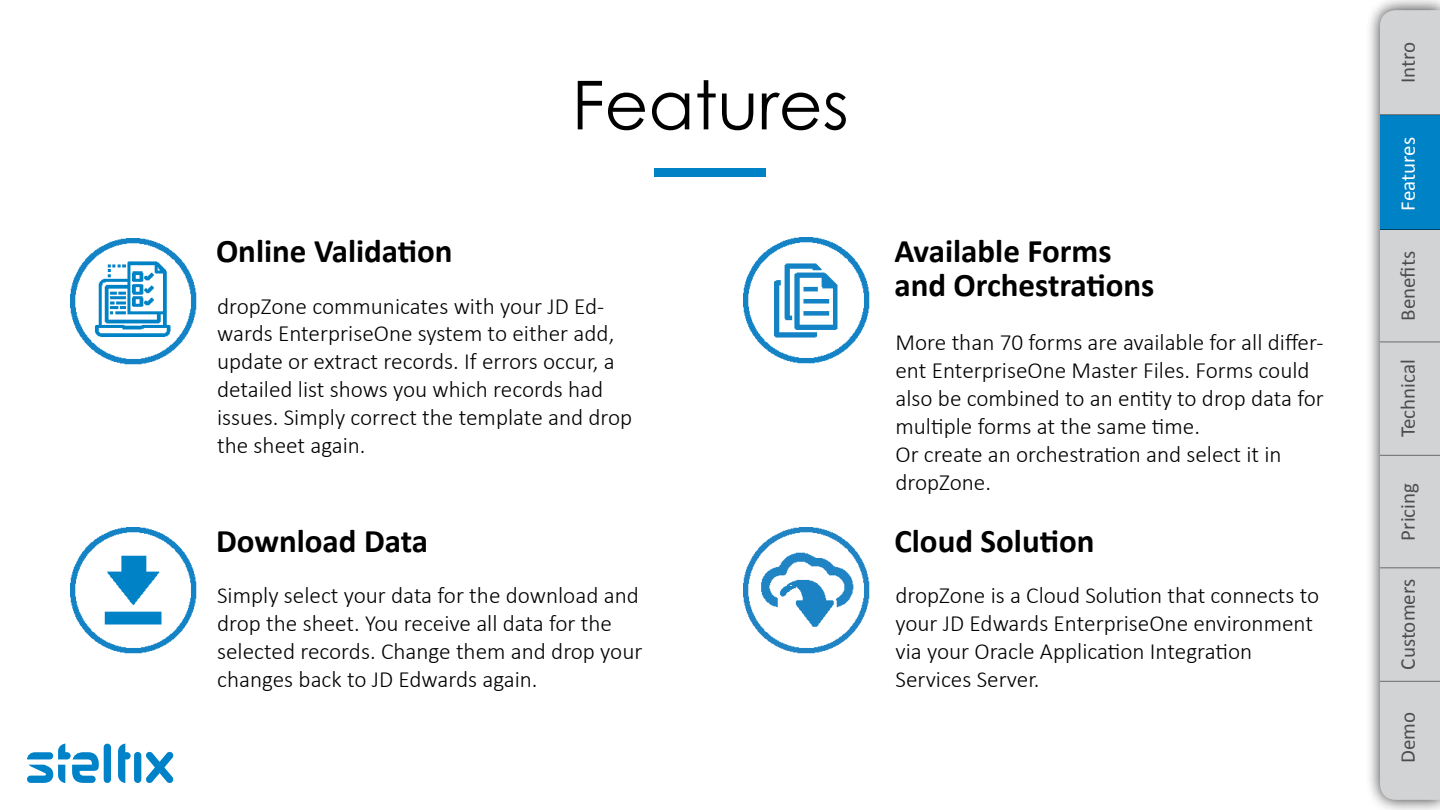
<style>
.page{position:relative;width:1440px;height:810px;background:#fff}
.page>*{position:absolute;margin:0;border:0;box-sizing:border-box;transform-origin:0 0}
.t1{font:67.5px "Century Gothic";color:#000}
.t2{font:700 33px/33.8px "Calibri";color:#000}
.t3{font:300 23.25px/27.9px "Calibri";color:#000}
.t4{font:21px "Calibri";color:#4d4d4f}
.t5{font:21px "Calibri";color:#fff}
</style>
<div class="page">
<div style="left:1365px;top:0;width:75px;height:810px;background:#000;opacity:.8"></div>
<div style="left:1380px;top:10px;width:60px;height:790px;background:#d1d3d4"></div>
<div style="left:655px;top:168px;width:111px;height:9px;background:#0082c6"></div>
<img style="left:70px;top:239px;width:126px;height:126px">
<img style="left:743px;top:238px;width:126px;height:126px">
<img style="left:70px;top:527px;width:126px;height:126px">
<img style="left:743px;top:527px;width:126px;height:126px">
<div style="left:1380px;top:115px;width:60px;height:114px;background:#0082c6"></div>
<hr style="left:1380px;top:229px;width:60px;height:1px;background:#000">
<hr style="left:1380px;top:114px;width:60px;height:1px;background:#000">
<hr style="left:1380px;top:342px;width:60px;height:1px;background:#000">
<hr style="left:1380px;top:455px;width:60px;height:1px;background:#000">
<hr style="left:1380px;top:567px;width:60px;height:1px;background:#000">
<hr style="left:1380px;top:681px;width:60px;height:1px;background:#000">
<svg style="left:27px;top:744px;width:147px;height:39px"></svg>
<h1 class="t1" style="left:572px;top:58px;width:279px">Features</h1>
<h2 class="t2" style="left:216px;top:233px;width:238px">Online Validation</h2>
<h2 class="t2" style="left:894px;top:233px;width:262px">Available Forms and Orchestrations</h2>
<p class="t3" style="left:217px;top:292px;width:417px">dropZone communicates with your JD Ed&shy;wards EnterpriseOne system to either add, update or extract records. If errors occur, a detailed list shows you which records had issues. Simply correct the template and drop the sheet again.</p>
<p class="t3" style="left:895px;top:329px;width:430px">More than 70 forms are available for all differ&shy;ent EnterpriseOne Master Files. Forms could also be combined to an entity to drop data for multiple forms at the same time.<br>Or create an orchestration and select it in dropZone.</p>
<h2 class="t2" style="left:216px;top:523px;width:214px">Download Data</h2>
<h2 class="t2" style="left:894px;top:523px;width:202px">Cloud Solution</h2>
<p class="t3" style="left:217px;top:581px;width:427px">Simply select your data for the download and drop the sheet. You receive all data for the selected records. Change them and drop your changes back to JD Edwards again.</p>
<p class="t3" style="left:895px;top:581px;width:425px">dropZone is a Cloud Solution that connects to your JD Edwards EnterpriseOne environment via your Oracle Application Integration Services Server.</p>
<p class="t4" style="left:1395px;top:83px;width:43px;rotate:-90deg">Intro</p>
<p class="t5" style="left:1395px;top:211px;width:75px;rotate:-90deg">Features</p>
<p class="t4" style="left:1395px;top:321px;width:71px;rotate:-90deg">Benefits</p>
<p class="t4" style="left:1395px;top:437px;width:80px;rotate:-90deg">Technical</p>
<p class="t4" style="left:1395px;top:541px;width:59px;rotate:-90deg">Pricing</p>
<p class="t4" style="left:1395px;top:670px;width:92px;rotate:-90deg">Customers</p>
<p class="t4" style="left:1395px;top:763px;width:53px;rotate:-90deg">Demo</p>
</div>
